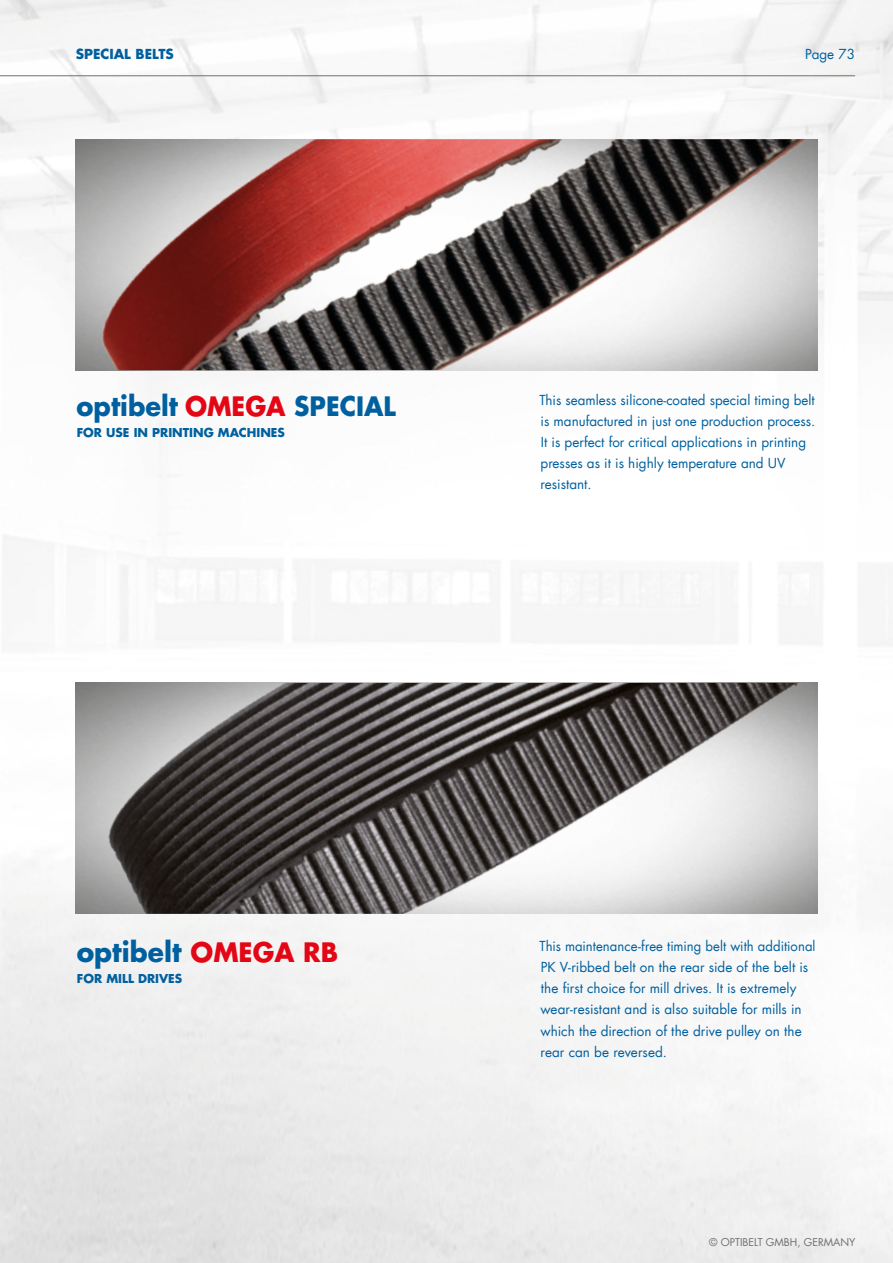
<style>
.page{position:relative;width:893px;height:1263px;background:#fff}
.page>*{position:absolute;margin:0;border:0;box-sizing:border-box;transform-origin:0 0}
.t1{font:700 27px "Futura Com";color:#00609f;scale:.95 1}
.t2{font:700 27px "Futura Com";color:#00609f}
.t3{font:13.5px/21px "Futura Com";color:#00609f}
.t4{font:700 13.5px "Futura Com";color:#00609f}
.t5{font:700 12px "Futura Com";color:#00609f}
.t6{font:10.5px "Futura Com";color:#70706f}
.s1{font-size:26.25px;color:#e30614}
.s2{font-size:26.25px}
</style>
<div class="page">
<img style="left:76px;top:683px;width:722px;height:231px">
<img style="left:76px;top:139px;width:741px;height:231px">
<hr style="left:0;top:75px;width:855px;height:1px;background:#70706f">
<p class="t4" style="left:76px;top:43px;width:100px">SPECIAL BELTS</p>
<h1 class="t1" style="left:77px;top:385px;width:338px">optibelt <span class="s1">OMEGA</span> <span class="s2">SPECIAL</span></h1>
<p class="t5" style="left:77px;top:423px;width:210px">FOR USE IN PRINTING MACHINES</p>
<p class="t3" style="left:805px;top:43px;width:51px">Page 73</p>
<p class="t3" style="left:539px;top:390px;width:277px">This seamless silicone-coated special timing belt is manufactured in just one production process.<br>It is perfect for critical applications in printing presses as it is highly temperature and UV resistant.</p>
<h1 class="t2" style="left:77px;top:931px;width:263px">optibelt <span class="s1">OMEGA RB</span></h1>
<p class="t5" style="left:77px;top:969px;width:107px">FOR MILL DRIVES</p>
<p class="t3" style="left:539px;top:936px;width:278px">This maintenance-free timing belt with additional PK V-ribbed belt on the rear side of the belt is the first choice for mill drives. It is extremely wear-resistant and is also suitable for mills in which the direction of the drive pulley on the rear can be reversed.</p>
<p class="t6" style="left:709px;top:1234px;width:148px">© OPTIBELT GMBH, GERMANY</p>
</div>
